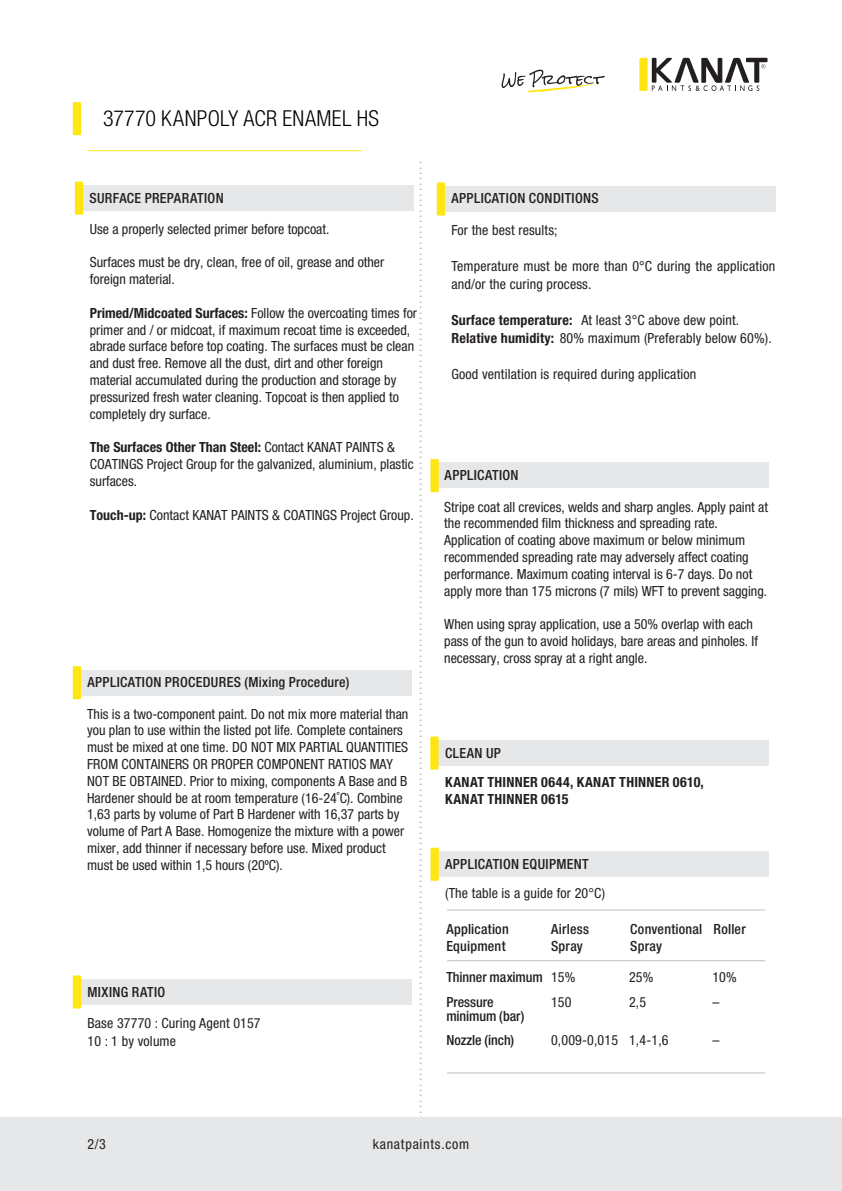
<style>
.page{position:relative;width:842px;height:1191px;background:#fff}
.page>*{position:absolute;margin:0;border:0;box-sizing:border-box;transform-origin:0 0}
.t1{font:300 condensed 22px "Helvetica Neue LT Pro";letter-spacing:.015em;color:#000}
.t2{font:300 condensed 18px "Helvetica Neue LT Pro";color:#bcbec0;scale:1.06 1}
.t3{font:condensed 14px/16.8px "Helvetica Neue LT Pro";color:#231f20}
.t4{font:500 condensed 14px/16.8px "Helvetica Neue LT Pro";letter-spacing:.02em;color:#231f20}
.t5{font:700 condensed 14px/16.8px "Helvetica Neue LT Pro";letter-spacing:.02em;color:#231f20}
.t6{font:500 condensed 14px/24.8px "Helvetica Neue LT Pro";letter-spacing:-.005em;color:#231f20}
.t7{font:condensed 14px "Helvetica Neue LT Pro";letter-spacing:.055em;color:#231f20}
.s1{font-weight:700}
</style>
<div class="page">
<div style="left:434px;top:740px;width:335px;height:26px;background:#e6e7e8"></div>
<svg style="left:430px;top:736px;width:9px;height:33px"></svg>
<div style="left:0;top:1117px;width:842px;height:74px;background:#e6e7e8"></div>
<div style="left:435px;top:851px;width:334px;height:26px;background:#e6e7e8"></div>
<svg style="left:430px;top:847px;width:9px;height:33px"></svg>
<hr style="left:447px;top:960px;width:318px;height:1px;background:#bcbec0">
<hr style="left:447px;top:1072px;width:318px;height:1px;background:#bcbec0">
<hr style="left:447px;top:909px;width:318px;height:1px;background:#bcbec0">
<hr style="left:87px;top:150px;width:275px;height:1px;background:#ffe512">
<svg style="left:73px;top:102px;width:8px;height:33px"></svg>
<svg style="left:639px;top:58px;width:129px;height:33px"></svg>
<svg style="left:501px;top:70px;width:105px;height:23px"></svg>
<div style="left:77px;top:670px;width:334px;height:25px;background:#e6e7e8"></div>
<svg style="left:73px;top:666px;width:8px;height:33px"></svg>
<div style="left:77px;top:979px;width:334px;height:25px;background:#e6e7e8"></div>
<svg style="left:73px;top:975px;width:8px;height:33px"></svg>
<div style="left:441px;top:186px;width:334px;height:26px;background:#e6e7e8"></div>
<svg style="left:437px;top:182px;width:8px;height:34px"></svg>
<div style="left:435px;top:462px;width:334px;height:26px;background:#e6e7e8"></div>
<svg style="left:430px;top:459px;width:9px;height:33px"></svg>
<div style="left:79px;top:185px;width:335px;height:26px;background:#e6e7e8"></div>
<svg style="left:75px;top:182px;width:8px;height:33px"></svg>
<h1 class="t1" style="left:103px;top:105px;width:277px">37770 KANPOLY ACR ENAMEL HS</h1>
<p class="t2" style="left:436px;top:160px;width:916px;rotate:90deg">.....................................................................................................................................................................................</p>
<p class="t4" style="left:90px;top:189px;width:136px">SURFACE PREPARATION</p>
<p class="t3" style="left:90px;top:220px;width:241px">Use a properly selected primer before topcoat.</p>
<p class="t3" style="left:90px;top:254px;width:296px">Surfaces must be dry, clean, free of oil, grease and other foreign material.</p>
<p class="t3" style="left:90px;top:304px;width:329px"><span class="s1">Primed/Midcoated Surfaces:</span> Follow the overcoating times for primer and / or midcoat, if maximum recoat time is exceeded, abrade surface before top coating. The surfaces must be clean and dust free. Remove all the dust, dirt and other foreign material accumulated during the production and storage by pressurized fresh water cleaning. Topcoat is then applied to completely dry surface.</p>
<p class="t3" style="left:90px;top:439px;width:325px"><span class="s1">The Surfaces Other Than Steel:</span> Contact KANAT PAINTS &amp;<br>COATINGS Project Group for the galvanized, aluminium, plastic surfaces.</p>
<p class="t3" style="left:90px;top:506px;width:325px"><span class="s1">Touch-up:</span> Contact KANAT PAINTS &amp; COATINGS Project Group.</p>
<p class="t4" style="left:87px;top:673px;width:263px">APPLICATION PROCEDURES (Mixing Procedure)</p>
<p class="t3" style="left:87px;top:705px;width:323px">This is a two-component paint. Do not mix more material than you plan to use within the listed pot life. Complete containers must be mixed at one time. DO NOT MIX PARTIAL QUANTITIES FROM CONTAINERS OR PROPER COMPONENT RATIOS MAY NOT BE OBTAINED. Prior to mixing, components A Base and B Hardener should be at room temperature (16-24˚C). Combine 1,63 parts by volume of Part B Hardener with 16,37 parts by volume of Part A Base. Homogenize the mixture with a power mixer, add thinner if necessary before use. Mixed product must be used within 1,5 hours (20ºC).</p>
<p class="t4" style="left:87px;top:983px;width:79px">MIXING RATIO</p>
<p class="t3" style="left:87px;top:1013px;width:175px;line-height:18px">Base 37770 : Curing Agent 0157<br>10 : 1 by volume</p>
<p class="t4" style="left:451px;top:190px;width:149px">APPLICATION CONDITIONS</p>
<p class="t3" style="left:451px;top:221px;width:108px">For the best results;</p>
<p class="t3" style="left:451px;top:257px;width:325px;line-height:18px">Temperature must be more than 0°C during the application and/or the curing process.</p>
<p class="t3" style="left:451px;top:311px;width:322px;line-height:18px"><span class="s1">Surface temperature:</span> At least 3°C above dew point.<br><span class="s1">Relative humidity:</span> 80% maximum (Preferably below 60%).</p>
<p class="t3" style="left:451px;top:365px;width:246px">Good ventilation is required during application</p>
<p class="t4" style="left:445px;top:466px;width:76px">APPLICATION</p>
<p class="t3" style="left:444px;top:498px;width:325px">Stripe coat all crevices, welds and sharp angles. Apply paint at the recommended film thickness and spreading rate.<br>Application of coating above maximum or below minimum recommended spreading rate may adversely affect coating performance. Maximum coating interval is 6-7 days. Do not apply more than 175 microns (7 mils) WFT to prevent sagging.</p>
<p class="t3" style="left:444px;top:615px;width:315px">When using spray application, use a 50% overlap with each pass of the gun to avoid holidays, bare areas and pinholes. If necessary, cross spray at a right angle.</p>
<p class="t4" style="left:445px;top:744px;width:57px">CLEAN UP</p>
<p class="t5" style="left:445px;top:773px;width:260px">KANAT THINNER 0644, KANAT THINNER 0610,<br>KANAT THINNER 0615</p>
<p class="t4" style="left:445px;top:855px;width:145px">APPLICATION EQUIPMENT</p>
<p class="t3" style="left:445px;top:884px;width:161px">(The table is a guide for 20°C)</p>
<p class="t4" style="left:446px;top:920px;width:64px">Application<br>Equipment</p>
<p class="t4" style="left:551px;top:920px;width:39px">Airless<br>Spray</p>
<p class="t4" style="left:630px;top:920px;width:74px">Conventional<br>Spray</p>
<p class="t6" style="left:446px;top:964px;width:98px">Thinner maximum<br>Pressure</p>
<p class="t6" style="left:446px;top:1003px;width:79px">minimum (bar)<br>Nozzle (inch)</p>
<p class="t3" style="left:551px;top:964px;width:26px;line-height:24.8px">15%<br>150</p>
<p class="t3" style="left:551px;top:1031px;width:68px">0,009-0,015</p>
<p class="t3" style="left:629px;top:964px;width:26px;line-height:24.8px">25%<br>2,5</p>
<p class="t3" style="left:629px;top:1031px;width:41px">1,4-1,6</p>
<p class="t4" style="left:714px;top:920px;width:34px">Roller</p>
<p class="t3" style="left:712px;top:964px;width:26px;line-height:24.8px">10% –</p>
<p class="t3" style="left:712px;top:1031px;width:8px">–</p>
<p class="t3" style="left:87px;top:1135px;width:20px">2/3</p>
<p class="t7" style="left:373px;top:1136px;width:98px">kanatpaints.com</p>
</div>
